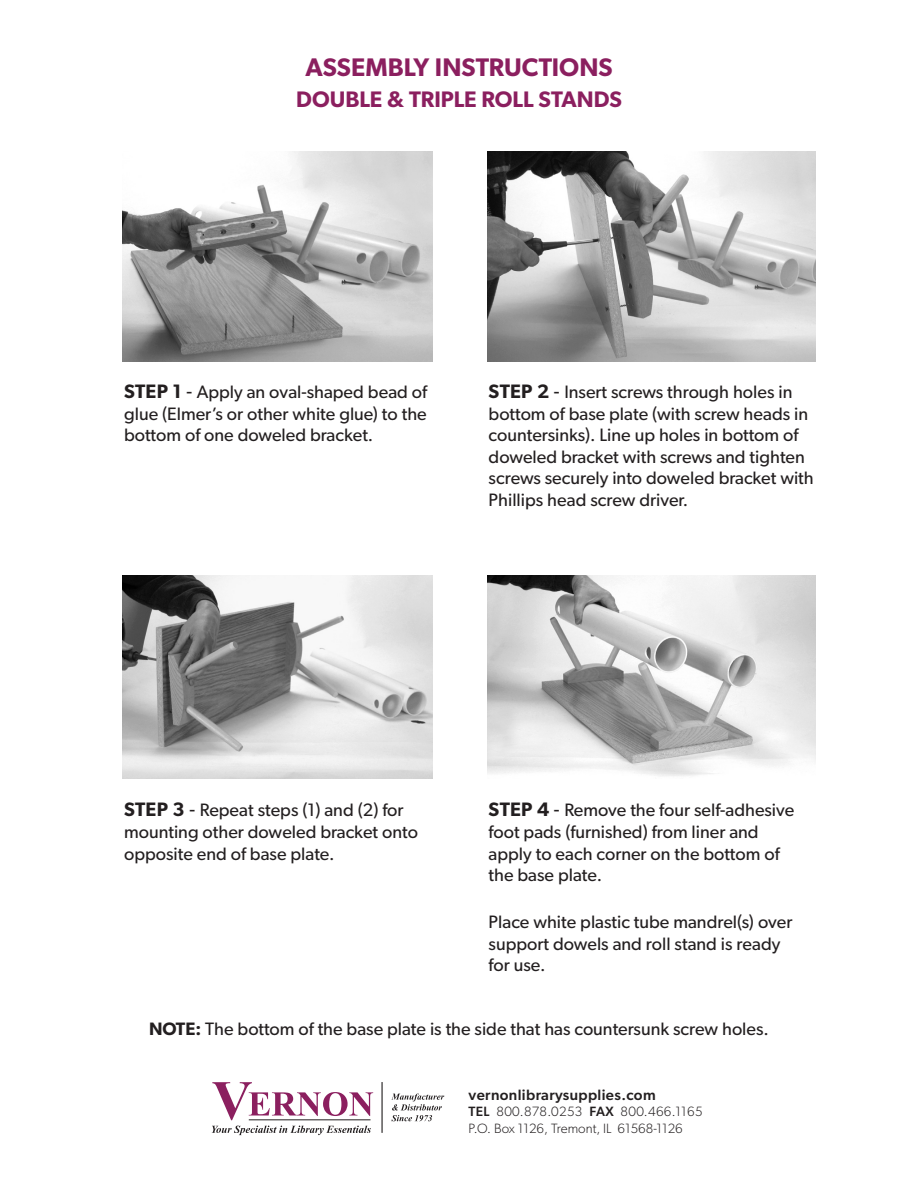
<style>
.page{position:relative;width:918px;height:1188px;background:#fff}
.page>*{position:absolute;margin:0;border:0;box-sizing:border-box;transform-origin:0 0}
.Headline{font:600 25.5px "Gibson";color:#8b1f5f}
.Headline-2{font:600 22.5px "Gibson";color:#8b1f5f}
.t1{font:18px/21.6px "Gibson";color:#231f20}
.t2{font:500 15px "Gibson";letter-spacing:.025em;color:#231f20}
.t3{font:300 13.5px "Gibson";color:#231f20}
.t4{font:300 13.5px "Gibson";letter-spacing:.025em;color:#231f20}
.s1{font-weight:600;font-size:19.5px}
.s2{font-size:19.5px}
.s3{font-weight:600}
.s4{font-weight:500}
</style>
<div class="page">
<img style="left:123px;top:151px;width:309px;height:211px">
<img style="left:487px;top:151px;width:328px;height:211px">
<img style="left:123px;top:575px;width:309px;height:204px">
<img style="left:487px;top:575px;width:328px;height:201px">
<svg style="left:212px;top:1082px;width:161px;height:38px"></svg>
<hr style="left:249px;top:1119px;width:122px;height:1px;background:#231f20">
<svg style="left:212px;top:1126px;width:159px;height:9px"></svg>
<hr style="left:381px;top:1082px;width:2px;height:51px;background:#231f20">
<svg style="left:391px;top:1093px;width:53px;height:28px"></svg>
<p class="Headline" style="left:305px;top:52px;width:309px">ASSEMBLY INSTRUCTIONS</p>
<p class="Headline-2" style="left:296px;top:86px;width:327px">DOUBLE &amp; TRIPLE ROLL STANDS</p>
<p class="t1" style="left:124px;top:381px;width:305px;text-align:justify"><span class="s1">STEP 1</span> <span class="s2">-</span> Apply an oval-shaped bead of glue (Elmer’s or other white glue) to the bottom of one doweled bracket.</p>
<p class="t1" style="left:489px;top:381px;width:327px"><span class="s1">STEP 2</span> <span class="s2">-</span> Insert screws through holes in bottom of base plate (with screw heads in countersinks). Line up holes in bottom of doweled bracket with screws and tighten screws securely into doweled bracket with Phillips head screw driver.</p>
<p class="t1" style="left:124px;top:799px;width:295px"><span class="s1">STEP 3</span> <span class="s2">-</span> Repeat steps (1) and (2) for mounting other doweled bracket onto opposite end of base plate.</p>
<p class="t1" style="left:489px;top:799px;width:307px"><span class="s1">STEP 4</span> <span class="s2">-</span> Remove the four self-adhesive foot pads (furnished) from liner and apply to each corner on the bottom of the base plate.</p>
<p class="t1" style="left:489px;top:911px;width:305px">Place white plastic tube mandrel(s) over support dowels and roll stand is ready for use.</p>
<p class="t1" style="left:149px;top:1018px;width:621px"><span class="s3">NOTE:</span> The bottom of the base plate is the side that has countersunk screw holes.</p>
<p class="t2" style="left:469px;top:1086px;width:189px">vernonlibrarysupplies.com</p>
<p class="t4" style="left:469px;top:1103px;width:236px"><span class="s4">TEL</span> 800.878.0253 <span class="s4">FAX</span> 800.466.1165</p>
<p class="t3" style="left:469px;top:1120px;width:216px">P.O. Box 1126, Tremont, IL 61568-1126</p>
</div>
